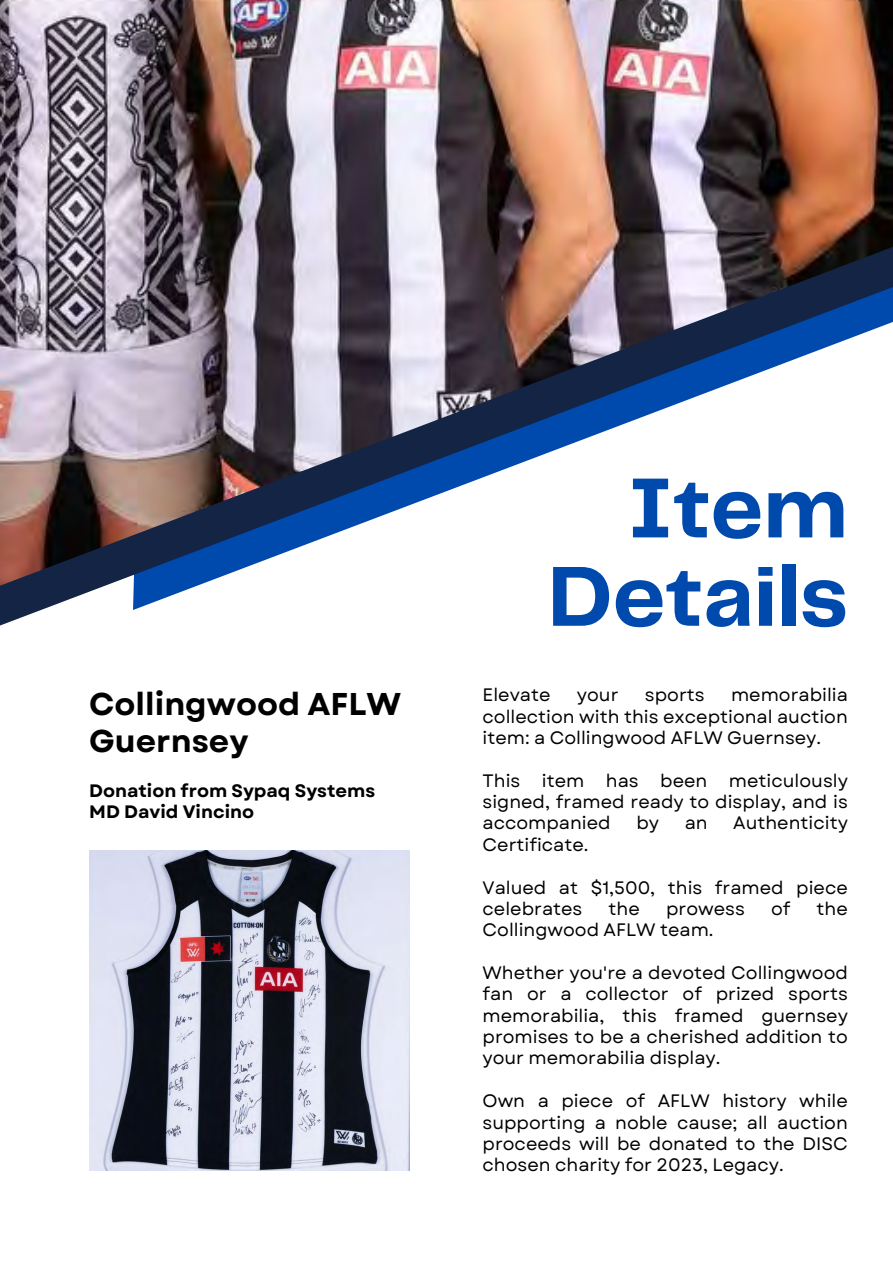
<style>
.page{position:relative;width:893px;height:1264px;background:#fff}
.page>*{position:absolute;margin:0;border:0;box-sizing:border-box;transform-origin:0 0}
.t1{font:700 88.35px/88.3px "Telegraf";color:#004aad;text-align:right}
.t2{font:700 31.5px/37px "Garet";color:#000}
.t3{font:18px/21.3px "Garet";color:#000;text-align:justify}
.t4{font:700 18px "Garet";color:#000}
</style>
<div class="page">
<svg style="left:0;top:592px;width:181px;height:34px"></svg>
<img style="left:0;top:0;width:892px;height:592px">
<img style="left:89px;top:850px;width:321px;height:320px">
<p class="t2" style="left:89px;top:685px;width:313px">Collingwood AFLW<br>Guernsey</p>
<p class="t4" style="left:89px;top:777px;width:287px">Donation from Sypaq Systems</p>
<p class="t4" style="left:89px;top:798px;width:166px">MD David Vincino</p>
<p class="t1" style="left:548px;top:468px;width:301px">Item<br>Details</p>
<p class="t3" style="left:482px;top:684px;width:367px;text-indent:248px">memorabilia collection with this exceptional auction item: a Collingwood AFLW Guernsey.</p>
<p class="t3" style="left:482px;top:769px;width:367px">This item has been meticulously signed, framed ready to display, and is accompanied</p>
<p class="t3" style="left:482px;top:684px;width:69px">Elevate</p>
<p class="t3" style="left:577px;top:684px;width:43px">your</p>
<p class="t3" style="left:645px;top:684px;width:61px">sports</p>
<p class="t3" style="left:636px;top:812px;width:24px">by</p>
<p class="t3" style="left:684px;top:812px;width:24px">an</p>
<p class="t3" style="left:733px;top:812px;width:116px">Authenticity</p>
<p class="t3" style="left:482px;top:833px;width:107px">Certificate.</p>
<p class="t3" style="left:482px;top:876px;width:367px">Valued at $1,500, this framed piece celebrates</p>
<p class="t3" style="left:608px;top:898px;width:33px">the</p>
<p class="t3" style="left:666px;top:898px;width:80px">prowess</p>
<p class="t3" style="left:771px;top:898px;width:21px">of</p>
<p class="t3" style="left:816px;top:898px;width:33px">the</p>
<p class="t3" style="left:482px;top:919px;width:232px">Collingwood AFLW team.</p>
<p class="t3" style="left:482px;top:962px;width:367px">Whether you're a devoted Collingwood fan or a collector of prized sports memorabilia, this framed guernsey promises to be a cherished addition to your memorabilia display.</p>
<p class="t3" style="left:482px;top:1090px;width:367px">Own a piece of AFLW history while supporting a noble cause; all auction proceeds will be donated to the DISC chosen charity for 2023, Legacy.</p>
</div>
